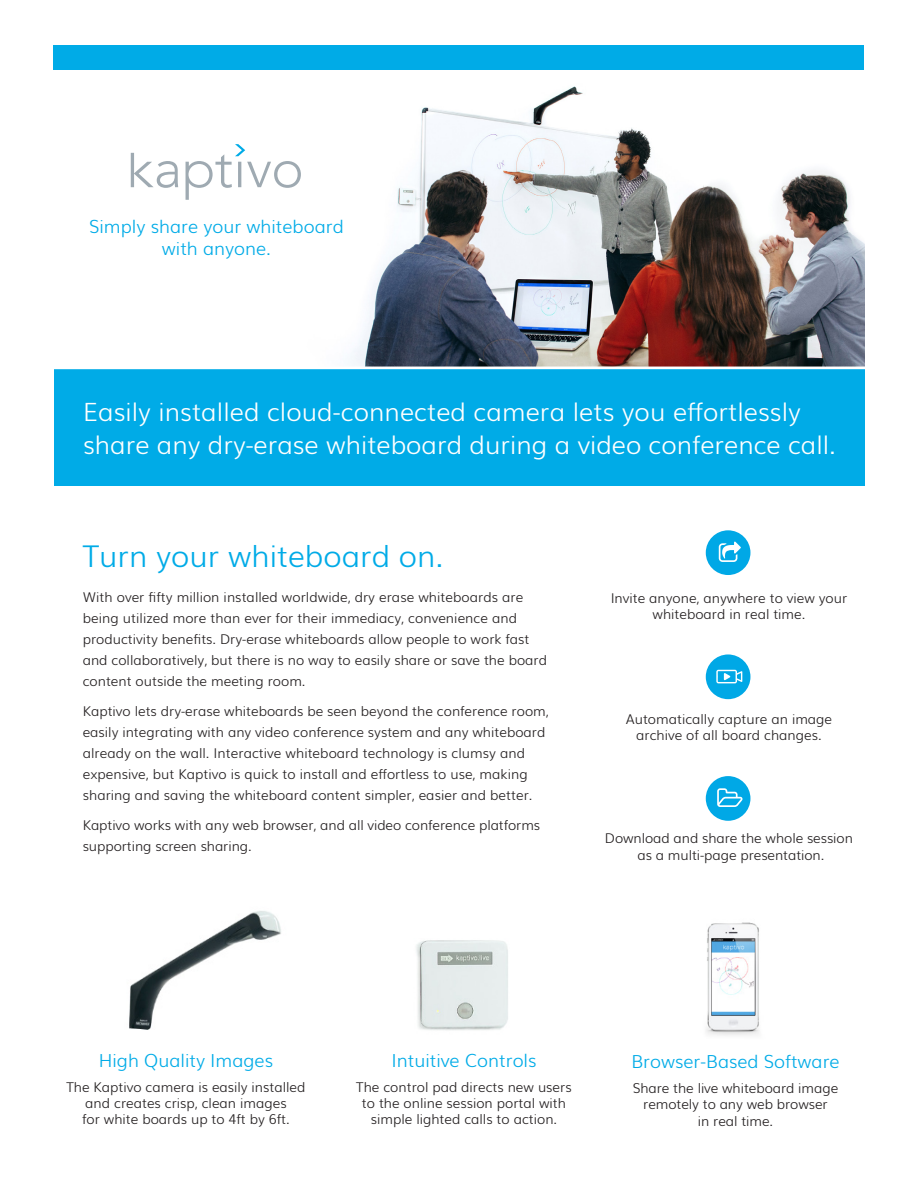
<style>
.page{position:relative;width:918px;height:1188px;background:#fff}
.page>*{position:absolute;margin:0;border:0;box-sizing:border-box;transform-origin:0 0}
.t1{font:300 30px "Muli";color:#00abe7}
.t2{font:300 25.2px/33px "Muli";color:#fff}
.t3{font:300 18px/21.6px "Muli";color:#00abe7;text-align:center}
.t4{font:300 13.5px/21px "Muli";color:#231f20;text-align:center}
</style>
<div class="page">
<img style="left:129px;top:911px;width:152px;height:119px">
<img style="left:416px;top:940px;width:92px;height:90px">
<img style="left:706px;top:922px;width:53px;height:114px">
<div style="left:54px;top:45px;width:810px;height:25px;background:#00abe7"></div>
<img style="left:350px;top:86px;width:514px;height:281px">
<svg style="left:131px;top:144px;width:170px;height:56px"></svg>
<div style="left:54px;top:368px;width:810px;height:118px;background:#00abe7"></div>
<hr style="left:42px;top:367px;width:828px;height:2px;background:#fff">
<div style="left:706px;top:530px;width:44px;height:45px;background:#00a8e6;border-radius:50%"></div>
<svg style="left:719px;top:542px;width:22px;height:20px"></svg>
<div style="left:706px;top:654px;width:44px;height:45px;background:#00a8e6;border-radius:50%"></div>
<svg style="left:716px;top:670px;width:26px;height:13px"></svg>
<div style="left:706px;top:776px;width:44px;height:45px;background:#00a8e6;border-radius:50%"></div>
<svg style="left:717px;top:788px;width:26px;height:19px"></svg>
<p class="t3" style="left:89px;top:215px;width:256px">Simply share your whiteboard with anyone.</p>
<p class="t2" style="left:83px;top:393px;width:754px">Easily installed cloud-connected camera lets you effortlessly share any dry-erase whiteboard during a video conference call.</p>
<p class="t1" style="left:83px;top:533px;width:362px">Turn your whiteboard on.</p>
<p class="t4" style="left:83px;top:586px;width:466px;text-align:left">With over fifty million installed worldwide, dry erase whiteboards are being utilized more than ever for their immediacy, convenience and productivity benefits. Dry-erase whiteboards allow people to work fast and collaboratively, but there is no way to easily share or save the board content outside the meeting room.</p>
<p class="t4" style="left:83px;top:700px;width:468px;text-align:left">Kaptivo lets dry-erase whiteboards be seen beyond the conference room, easily integrating with any video conference system and any whiteboard already on the wall. Interactive whiteboard technology is clumsy and expensive, but Kaptivo is quick to install and effortless to use, making sharing and saving the whiteboard content simpler, easier and better.</p>
<p class="t4" style="left:83px;top:813px;width:459px;text-align:left">Kaptivo works with any web browser, and all video conference platforms supporting screen sharing.</p>
<p class="t4" style="left:611px;top:589px;width:238px;line-height:16.2px">Invite anyone, anywhere to view your whiteboard in real time.</p>
<p class="t4" style="left:626px;top:710px;width:208px;line-height:16.2px">Automatically capture an image archive of all board changes.</p>
<p class="t4" style="left:605px;top:829px;width:249px;line-height:16.2px">Download and share the whole session as a multi-page presentation.</p>
<p class="t3" style="left:99px;top:1048px;width:176px">High Quality Images</p>
<p class="t4" style="left:66px;top:1078px;width:241px;line-height:16.2px">The Kaptivo camera is easily installed and creates crisp, clean images<br>for white boards up to 4ft by 6ft.</p>
<p class="t3" style="left:392px;top:1048px;width:147px">Intuitive Controls</p>
<p class="t4" style="left:356px;top:1078px;width:217px;line-height:16.2px">The control pad directs new users to the online session portal with simple lighted calls to action.</p>
<p class="t3" style="left:631px;top:1050px;width:210px">Browser-Based Software</p>
<p class="t4" style="left:633px;top:1079px;width:207px;line-height:16.2px">Share the live whiteboard image remotely to any web browser<br>in real time.</p>
</div>
